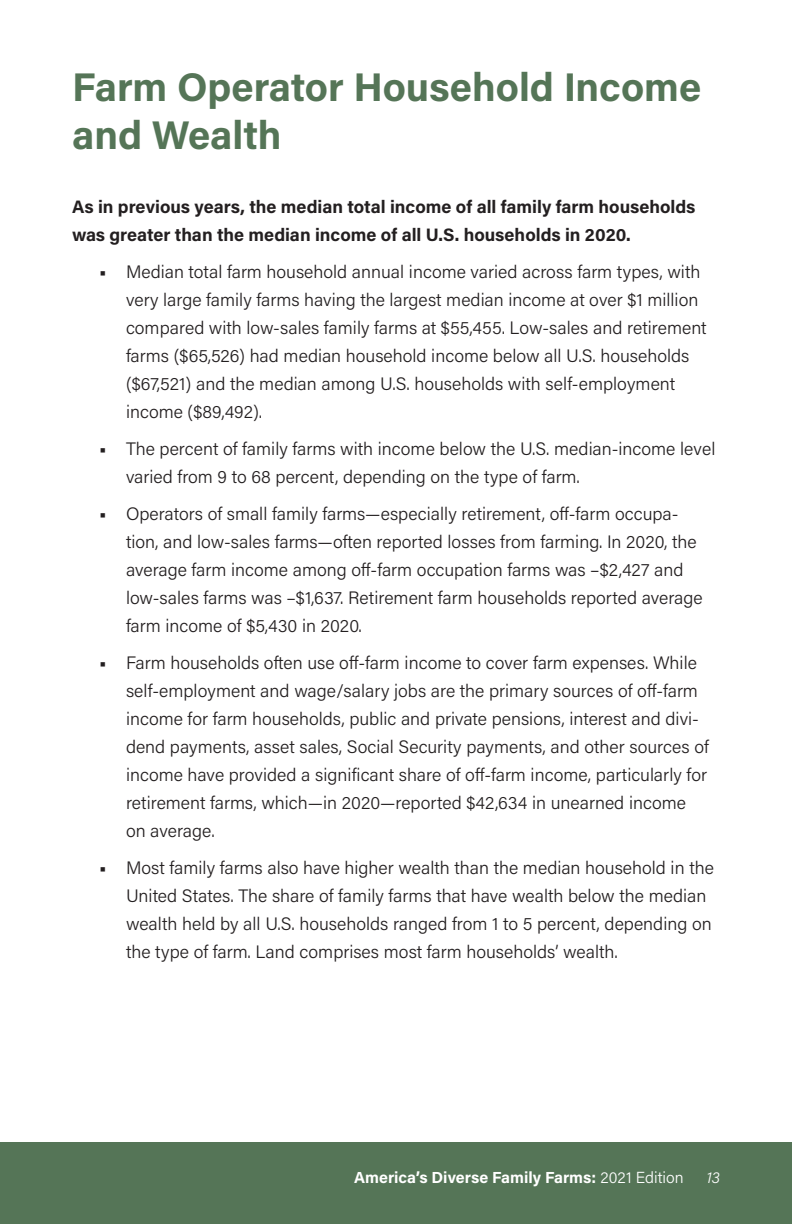
<style>
.page{position:relative;width:792px;height:1224px;background:#fff}
.page>*{position:absolute;margin:0;border:0;box-sizing:border-box;transform-origin:0 0}
.H1-_Heading{font:700 40px/48px "Acumin Pro";color:#557557}
.t1{font:300 18px/28px "Acumin Pro";color:#231f20}
.P-_Body{font:700 18px/28px "Acumin Pro";color:#231f20}
.t2{font:700 16px "Acumin Pro";color:#fff}
.t3{font:italic 300 16px "Acumin Pro";color:#fff}
.s1{font-weight:700}
.s2{font-weight:300}
</style>
<div class="page">
<div style="left:0;top:1142px;width:792px;height:82px;background:#557557"></div>
<h1 class="H1-_Heading" style="left:72px;top:61px;width:631px">Farm Operator Household Income and Wealth</h1>
<p class="P-_Body" style="left:72px;top:192px;width:625px">As in previous years, the median total income of all family farm households was greater than the median income of all U.S. households in 2020.</p>
<p class="t1" style="left:126px;top:257px;width:582px;text-indent:-27px"><span class="s1">•</span> Median total farm household annual income varied across farm types, with very large family farms having the largest median income at over $1 million compared with low-sales family farms at $55,455. Low-sales and retirement farms ($65,526) had median household income below all U.S. households ($67,521) and the median among U.S. households with self-employment income ($89,492).</p>
<p class="t1" style="left:126px;top:434px;width:591px;text-indent:-27px"><span class="s1">•</span> The percent of family farms with income below the U.S. median-income level varied from 9 to 68 percent, depending on the type of farm.</p>
<p class="t1" style="left:126px;top:499px;width:578px;text-indent:-27px"><span class="s1">•</span> Operators of small family farms—especially retirement, off-farm occupa&shy;tion, and low-sales farms—often reported losses from farming. In 2020, the average farm income among off-farm occupation farms was –$2,427 and low-sales farms was –$1,637. Retirement farm households reported average farm income of $5,430 in 2020.</p>
<p class="t1" style="left:126px;top:648px;width:585px;text-indent:-27px"><span class="s1">•</span> Farm households often use off-farm income to cover farm expenses. While self-employment and wage/salary jobs are the primary sources of off-farm income for farm households, public and private pensions, interest and divi&shy;dend payments, asset sales, Social Security payments, and other sources of income have provided a significant share of off-farm income, particularly for retirement farms, which—in 2020—reported $42,634 in unearned income on average.</p>
<p class="t1" style="left:126px;top:853px;width:589px;text-indent:-27px"><span class="s1">•</span> Most family farms also have higher wealth than the median household in the United States. The share of family farms that have wealth below the median wealth held by all U.S. households ranged from 1 to 5 percent, depending on the type of farm. Land comprises most farm households’ wealth.</p>
<p class="t2" style="left:354px;top:1166px;width:331px">America’s Diverse Family Farms: <span class="s2">2021 Edition</span></p>
<p class="t3" style="left:707px;top:1167px;width:15px">13</p>
</div>
